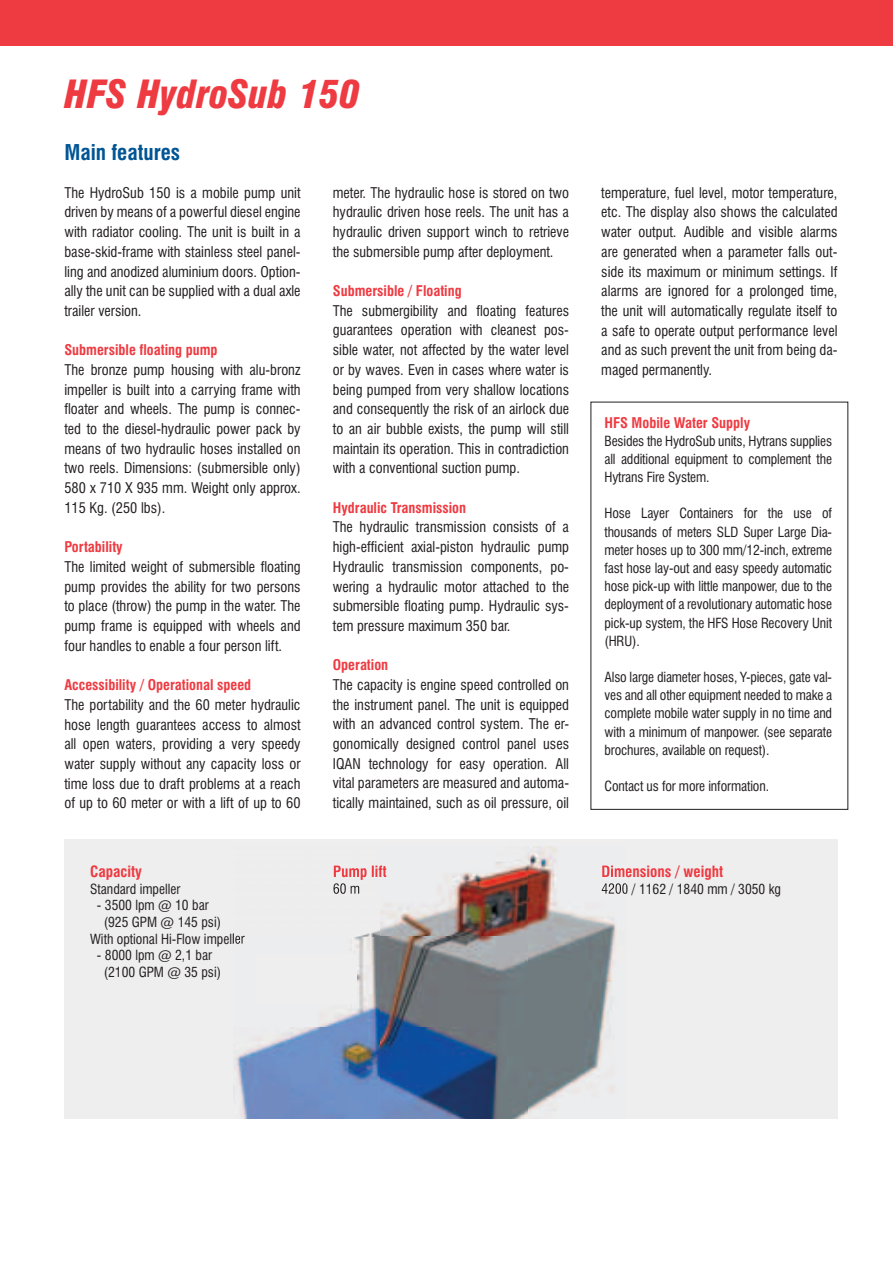
<style>
.page{position:relative;width:893px;height:1263px;background:#fff}
.page>*{position:absolute;margin:0;border:0;box-sizing:border-box;transform-origin:0 0}
.t1{font:italic 900 condensed 37.8px "Swiss 721 BT";color:#ee3a41}
.t2{font:700 condensed 21.15px "Swiss 721 BT";color:#005595}
.t3{font:700 condensed 15.15px "Swiss 721 BT";color:#ee3a41}
.t4{font:condensed 14.4px/19.6px "Swiss 721 BT";color:#231f20;text-align:justify}
.t5{font:700 condensed 14.4px "Swiss 721 BT";color:#ee3a41}
.t6{font:condensed 13.65px/18.1px "Swiss 721 BT";letter-spacing:-.01em;color:#231f20;text-align:justify}
</style>
<div class="page">
<div style="left:64px;top:840px;width:773px;height:279px;background:#eeeeef"></div>
<div style="left:0;top:0;width:893px;height:45px;background:#ee3a41"></div>
<img style="left:233px;top:846px;width:383px;height:273px">
<img style="left:602px;top:877px;width:14px;height:3px">
<img style="left:602px;top:865px;width:24px;height:12px">
<img style="left:602px;top:894px;width:14px;height:2px">
<img style="left:602px;top:883px;width:24px;height:11px">
<svg style="left:233px;top:933px;width:12px;height:13px"></svg>
<img style="left:334px;top:865px;width:52px;height:15px">
<img style="left:333px;top:883px;width:26px;height:11px">
<div style="left:256px;top:955px;width:101px;height:49px;background:#eeeeef"></div>
<h1 class="t1" style="left:64px;top:73px;width:297px">HFS HydroSub 150</h1>
<h2 class="t2" style="left:64px;top:142px;width:117px">Main features</h2>
<p class="t4" style="left:64px;top:184px;width:238px">The HydroSub 150 is a mobile pump unit driven by means of a powerful diesel engine with radiator cooling. The unit is built in a base-skid-frame with stainless steel panel&shy;ling and anodized aluminium doors. Option&shy;ally the unit can be supplied with a dual axle trailer version.</p>
<p class="t5" style="left:64px;top:343px;width:155px">Submersible floating pump</p>
<p class="t4" style="left:64px;top:361px;width:238px">The bronze pump housing with alu-bronz impeller is built into a carrying frame with floater and wheels. The pump is connec&shy;ted to the diesel-hydraulic power pack by means of two hydraulic hoses installed on two reels. Dimensions: (submersible only)<br>580 x 710 X 935 mm. Weight only approx.<br>115 Kg. (250 lbs).</p>
<p class="t5" style="left:64px;top:540px;width:60px">Portability</p>
<p class="t4" style="left:64px;top:558px;width:238px">The limited weight of submersible floating pump provides the ability for two persons to place (throw) the pump in the water. The pump frame is equipped with wheels and four handles to enable a four person lift.</p>
<p class="t5" style="left:64px;top:678px;width:188px">Accessibility / Operational speed</p>
<p class="t4" style="left:64px;top:696px;width:238px">The portability and the 60 meter hydraulic hose length guarantees access to almost all open waters, providing a very speedy water supply without any capacity loss or time loss due to draft problems at a reach of up to 60 meter or with a lift of up to 60</p>
<p class="t3" style="left:90px;top:864px;width:53px">Capacity</p>
<p class="t6" style="left:90px;top:880px;width:92px">Standard impeller</p>
<p class="t6" style="left:97px;top:897px;width:113px">- 3500 lpm @ 10 bar</p>
<p class="t6" style="left:104px;top:914px;width:119px">(925 GPM @ 145 psi)</p>
<p class="t6" style="left:90px;top:930px;width:156px">With optional Hi-Flow impeller</p>
<p class="t6" style="left:104px;top:948px;width:119px;line-height:16.6px;text-indent:-7px">- 8000 lpm @ 2,1 bar (2100 GPM @ 35 psi)</p>
<p class="t4" style="left:333px;top:183px;width:238px">meter. The hydraulic hose is stored on two hydraulic driven hose reels. The unit has a hydraulic driven support winch to retrieve the submersible pump after deployment.</p>
<p class="t5" style="left:333px;top:284px;width:130px">Submersible / Floating</p>
<p class="t4" style="left:333px;top:302px;width:238px">The submergibility and floating features guarantees operation with cleanest pos&shy;sible water, not affected by the water level or by waves. Even in cases where water is being pumped from very shallow locations and consequently the risk of an airlock due to an air bubble exists, the pump will still maintain its operation. This in contradiction with a conventional suction pump.</p>
<p class="t5" style="left:333px;top:500px;width:135px">Hydraulic Transmission</p>
<p class="t4" style="left:333px;top:518px;width:238px">The hydraulic transmission consists of a high-efficient axial-piston hydraulic pump Hydraulic transmission components, po&shy;wering a hydraulic motor attached to the submersible floating pump. Hydraulic sys&shy;tem pressure maximum 350 bar.</p>
<p class="t5" style="left:333px;top:658px;width:57px">Operation</p>
<p class="t4" style="left:333px;top:676px;width:238px">The capacity is engine speed controlled on the instrument panel. The unit is equipped with an advanced control system. The er&shy;gonomically designed control panel uses IQAN technology for easy operation. All vital parameters are measured and automa&shy;tically maintained, such as oil pressure, oil</p>
<p class="t4" style="left:601px;top:184px;width:238px">temperature, fuel level, motor temperature, etc. The display also shows the calculated water output. Audible and visible alarms are generated when a parameter falls out&shy;side its maximum or minimum settings. If alarms are ignored for a prolonged time, the unit will automatically regulate itself to a safe to operate output performance level and as such prevent the unit from being da&shy;maged permanently.</p>
<p class="t5" style="left:604px;top:415px;width:147px">HFS Mobile Water Supply</p>
<p class="t6" style="left:604px;top:433px;width:229px">Besides the HydroSub units, Hytrans supplies all additional equipment to complement the Hytrans Fire System.</p>
<p class="t6" style="left:604px;top:505px;width:229px">Hose Layer Containers for the use of thousands of meters SLD Super Large Dia&shy;meter hoses up to 300 mm/12-inch, extreme fast hose lay-out and easy speedy automatic hose pick-up with little manpower, due to the deployment of a revolutionary automatic hose pick-up system, the HFS Hose Recovery Unit (HRU).</p>
<p class="t6" style="left:604px;top:669px;width:229px">Also large diameter hoses, Y-pieces, gate val&shy;ves and all other equipment needed to make a complete mobile water supply in no time and with a minimum of manpower. (see separate brochures, available on request).</p>
<p class="t6" style="left:604px;top:778px;width:166px">Contact us for more information.</p>
<p class="t3" style="left:601px;top:864px;width:123px">Dimensions / weight</p>
<p class="t6" style="left:601px;top:880px;width:181px">4200 / 1162 / 1840 mm / 3050 kg</p>
</div>
